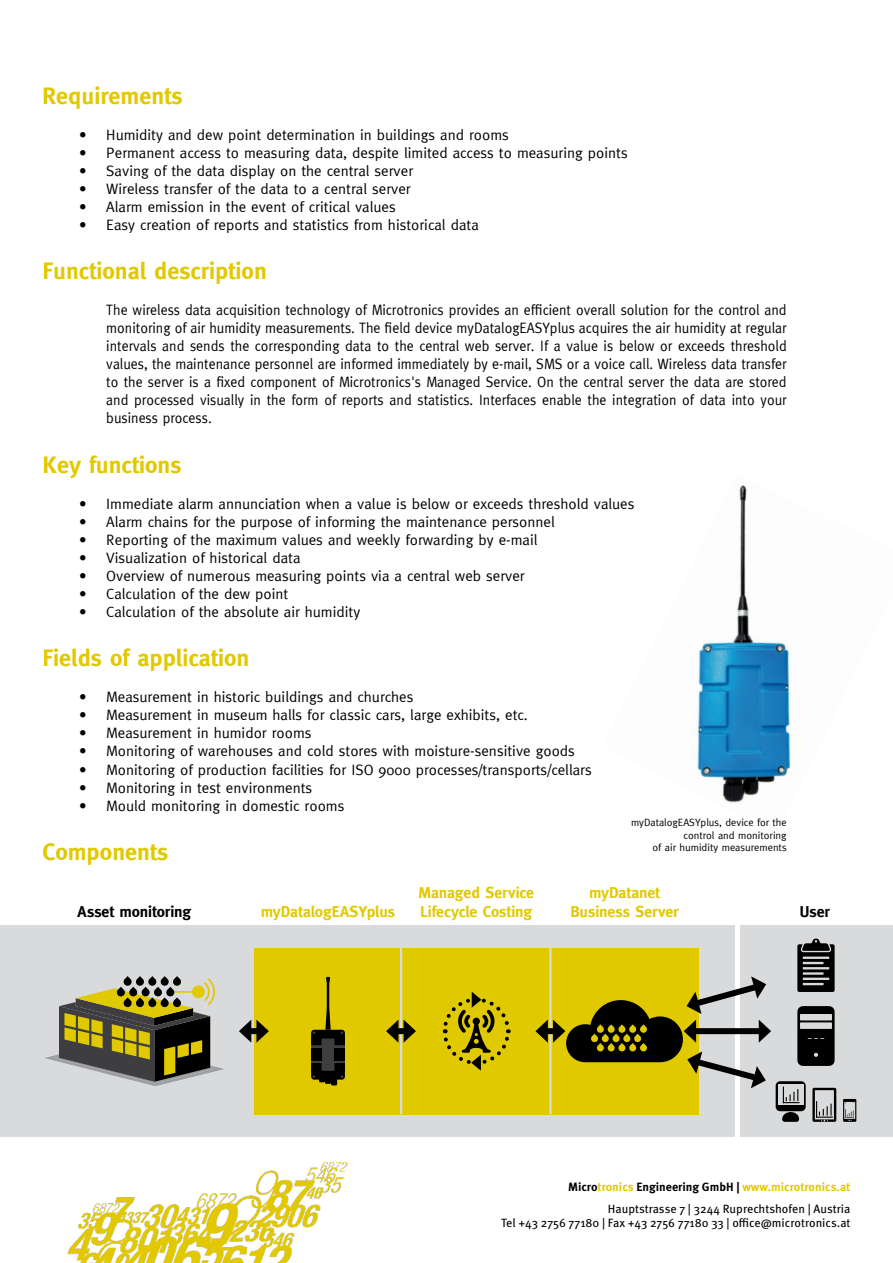
<style>
.page{position:relative;width:893px;height:1263px;background:#fff}
.page>*{position:absolute;margin:0;border:0;box-sizing:border-box;transform-origin:0 0}
.t1{font:700 24px "Meta";color:#e1c900}
.t2{font:700 15.9px/19px "Meta";letter-spacing:-.01em;color:#e1c900}
.t3{font:700 15.9px "Meta";letter-spacing:-.005em;color:#000}
.t4{font:15px "Meta";color:#000}
.t5{font:15px/18px "Meta";color:#000;text-align:justify;scale:.93 1}
.t6{font:12px/21.6px "Meta Pro";color:#000;text-align:right}
.t7{font:10.5px/12.6px "Meta";color:#000;text-align:right}
.s1{font-weight:700}
.s2{font-weight:700;color:#e1c900}
</style>
<div class="page">
<img style="left:697px;top:485px;width:94px;height:318px">
<div style="left:0;top:925px;width:735px;height:212px;background:#d9dadb"></div>
<div style="left:741px;top:925px;width:152px;height:212px;background:#d9dadb"></div>
<div style="left:254px;top:948px;width:445px;height:166px;background:#e1c900"></div>
<svg style="left:442px;top:991px;width:69px;height:80px"></svg>
<svg style="left:239px;top:1019px;width:30px;height:24px"></svg>
<svg style="left:782px;top:1112px;width:17px;height:10px"></svg>
<div style="left:776px;top:1081px;width:30px;height:30px;background:#000;border-radius:5px"></div>
<svg style="left:778px;top:1084px;width:25px;height:21px"></svg>
<svg style="left:783px;top:1086px;width:16px;height:17px"></svg>
<svg style="left:812px;top:1088px;width:24px;height:34px"></svg>
<svg style="left:843px;top:1099px;width:13px;height:23px"></svg>
<hr style="left:549px;top:948px;width:3px;height:166px;background:#d9dadb">
<hr style="left:400px;top:948px;width:2px;height:166px;background:#d9dadb">
<div style="left:394px;top:1028px;width:14px;height:6px;background:#000"></div>
<svg style="left:404px;top:1020px;width:12px;height:23px"></svg>
<svg style="left:386px;top:1020px;width:12px;height:22px"></svg>
<svg style="left:797px;top:938px;width:38px;height:54px"></svg>
<svg style="left:797px;top:1006px;width:38px;height:60px"></svg>
<svg style="left:45px;top:976px;width:179px;height:110px"></svg>
<svg style="left:535px;top:976px;width:236px;height:112px"></svg>
<div style="left:311px;top:1036px;width:34px;height:36px;background:#3e3d40"></div>
<div style="left:334px;top:1048px;width:11px;height:12px;background:#000"></div>
<div style="left:311px;top:1048px;width:10px;height:12px;background:#000"></div>
<div style="left:319px;top:1072px;width:6px;height:10px;background:#000"></div>
<div style="left:325px;top:1073px;width:6px;height:11px;background:#000"></div>
<div style="left:331px;top:1075px;width:6px;height:10px;background:#000"></div>
<svg style="left:311px;top:1063px;width:34px;height:16px"></svg>
<svg style="left:311px;top:977px;width:34px;height:68px"></svg>
<img style="left:67px;top:1114px;width:324px;height:149px">
<h1 class="t1" style="left:43px;top:82px;width:142px">Requirements</h1>
<p class="t4" style="left:79px;top:126px;width:431px">• Humidity and dew point determination in buildings and rooms</p>
<p class="t4" style="left:79px;top:144px;width:550px">• Permanent access to measuring data, despite limited access to measuring points</p>
<p class="t4" style="left:79px;top:162px;width:335px">• Saving of the data display on the central server</p>
<p class="t4" style="left:79px;top:180px;width:333px">• Wireless transfer of the data to a central server</p>
<p class="t4" style="left:79px;top:198px;width:318px">• Alarm emission in the event of critical values</p>
<p class="t4" style="left:79px;top:216px;width:401px">• Easy creation of reports and statistics from historical data</p>
<h1 class="t1" style="left:43px;top:257px;width:226px">Functional description</h1>
<p class="t5" style="left:106px;top:301px;width:733px">The wireless data acquisition technology of Microtronics provides an efficient overall solution for the control and monitoring of air humidity measurements. The field device myDatalogEASYplus acquires the air humidity at regular intervals and sends the corresponding data to the central web server. If a value is below or exceeds threshold values, the maintenance personnel are informed immediately by e-mail, SMS or a voice call. Wireless data transfer to the server is a fixed component of Microtronics's Managed Service. On the central server the data are stored and processed visually in the form of reports and statistics. Interfaces enable the integration of data into your business process.</p>
<h1 class="t1" style="left:43px;top:451px;width:141px">Key functions</h1>
<p class="t4" style="left:79px;top:495px;width:557px">• Immediate alarm annunciation when a value is below or exceeds threshold values</p>
<p class="t4" style="left:79px;top:513px;width:477px">• Alarm chains for the purpose of informing the maintenance personnel</p>
<p class="t4" style="left:79px;top:531px;width:460px">• Reporting of the maximum values and weekly forwarding by e-mail</p>
<p class="t4" style="left:79px;top:549px;width:223px">• Visualization of historical data</p>
<p class="t4" style="left:79px;top:567px;width:447px">• Overview of numerous measuring points via a central web server</p>
<p class="t4" style="left:79px;top:585px;width:211px">• Calculation of the dew point</p>
<p class="t4" style="left:79px;top:603px;width:282px">• Calculation of the absolute air humidity</p>
<h1 class="t1" style="left:43px;top:644px;width:208px">Fields of application</h1>
<p class="t4" style="left:79px;top:689px;width:336px">• Measurement in historic buildings and churches</p>
<p class="t4" style="left:79px;top:707px;width:450px">• Measurement in museum halls for classic cars, large exhibits, etc.</p>
<p class="t4" style="left:79px;top:725px;width:234px">• Measurement in humidor rooms</p>
<p class="t4" style="left:79px;top:743px;width:497px">• Monitoring of warehouses and cold stores with moisture-sensitive goods</p>
<p class="t4" style="left:79px;top:761px;width:514px">• Monitoring of production facilities for ISO 9000 processes/transports/cellars</p>
<p class="t4" style="left:79px;top:779px;width:235px">• Monitoring in test environments</p>
<p class="t4" style="left:79px;top:797px;width:267px">• Mould monitoring in domestic rooms</p>
<h1 class="t1" style="left:43px;top:838px;width:127px">Components</h1>
<p class="t7" style="left:631px;top:816px;width:157px">myDatalogEASYplus, device for the control and monitoring<br>of air humidity measurements</p>
<p class="t3" style="left:78px;top:902px;width:115px">Asset monitoring</p>
<p class="t2" style="left:261px;top:902px;width:136px">mydatalogeAsyplus</p>
<p class="t2" style="left:418px;top:883px;width:117px">managed service lifecycle costing</p>
<p class="t2" style="left:570px;top:883px;width:110px;text-align:center">mydatanet business server</p>
<p class="t3" style="left:800px;top:902px;width:32px">user</p>
<p class="t6" style="left:568px;top:1177px;width:284px"><span class="s1">Micro</span><span class="s2">tronics</span> <span class="s1">Engineering GmbH |</span> <span class="s2">www.microtronics.at<br></span>Hauptstrasse 7 | 3244 Ruprechtshofen | Austria</p>
<p class="t6" style="left:501px;top:1213px;width:351px">Tel +43 2756 77180 | Fax +43 2756 77180 33 | office@microtronics.at</p>
</div>
